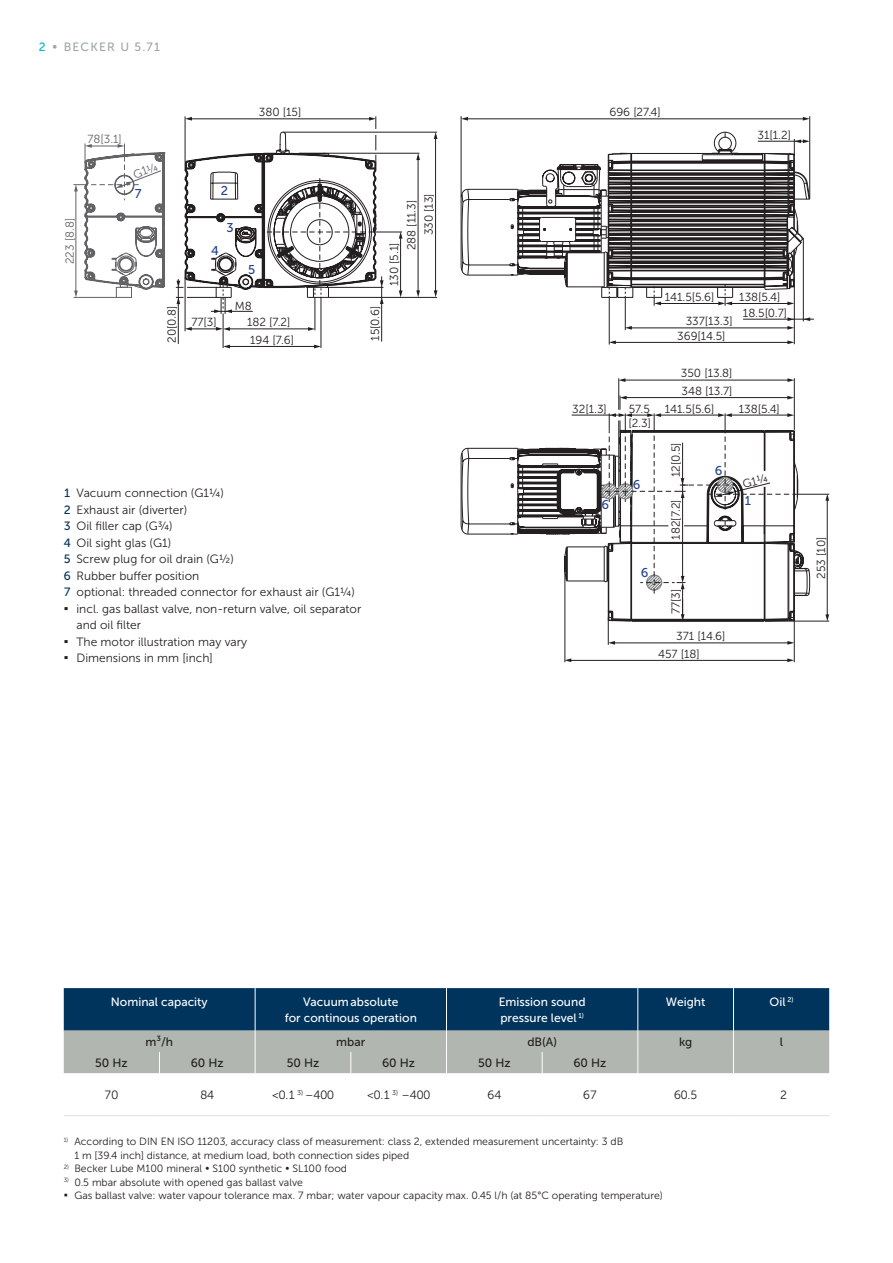
<style>
.page{position:relative;width:893px;height:1263px;background:#fff}
.page>*{position:absolute;margin:0;border:0;box-sizing:border-box;transform-origin:0 0}
.t1{font:700 13.5px/16.5px "Verdana";color:#231f20}
.t2{font:12.75px "Museo Sans 500";color:#22428b}
.t3{font:12px/16.5px "Museo Sans 300";color:#231f20}
.t4{font:12px/16.5px "Museo Sans 500";color:#fff;text-align:center}
.t5{font:12px "Museo Sans 500";color:#231f20}
.t6{font:12px "Museo Sans 500";letter-spacing:.1em;color:#9fa8a0}
.t7{font:12px/16.5px "Museo Sans 500";color:#00345c;text-align:justify}
.t8{font:700 12px "Verdana";color:#231f20}
.t9{font:11.7px/17.5px "Museo Sans 300";color:#231f20}
.t10{font:11.7px "Museo Sans 300";color:#636366}
.t11{font:10.5px/13.5px "Museo Sans 300";color:#231f20}
.t12{font:6.15px/13.5px "Museo Sans 300";color:#231f20}
.s1{color:#00b7c7}
</style>
<div class="page">
<svg style="left:264px;top:131px;width:546px;height:490px"></svg>
<hr style="left:381px;top:303px;width:1px;height:39px;background:#231f20">
<hr style="left:461px;top:116px;width:1px;height:81px;background:#231f20">
<hr style="left:809px;top:116px;width:1px;height:82px;background:#231f20">
<hr style="left:467px;top:119px;width:337px;height:1px;background:#231f20">
<svg style="left:461px;top:117px;width:7px;height:4px"></svg>
<svg style="left:803px;top:117px;width:7px;height:4px"></svg>
<hr style="left:743px;top:319px;width:46px;height:1px;background:#231f20">
<hr style="left:794px;top:378px;width:1px;height:52px;background:#231f20">
<hr style="left:624px;top:380px;width:165px;height:1px;background:#231f20">
<svg style="left:787px;top:378px;width:7px;height:4px"></svg>
<svg style="left:619px;top:378px;width:6px;height:4px"></svg>
<hr style="left:315px;top:298px;width:1px;height:32px;background:#231f20">
<hr style="left:229px;top:329px;width:80px;height:1px;background:#231f20">
<svg style="left:308px;top:327px;width:7px;height:4px"></svg>
<hr style="left:223px;top:313px;width:1px;height:35px;background:#231f20">
<hr style="left:321px;top:298px;width:1px;height:50px;background:#231f20">
<hr style="left:229px;top:346px;width:86px;height:1px;background:#231f20">
<svg style="left:314px;top:345px;width:7px;height:3px"></svg>
<svg style="left:223px;top:345px;width:7px;height:3px"></svg>
<hr style="left:328px;top:297px;width:109px;height:1px;background:#231f20">
<hr style="left:283px;top:132px;width:154px;height:1px;background:#231f20">
<hr style="left:435px;top:138px;width:1px;height:154px;background:#231f20">
<svg style="left:434px;top:132px;width:3px;height:7px"></svg>
<svg style="left:434px;top:290px;width:3px;height:7px"></svg>
<hr style="left:324px;top:153px;width:95px;height:1px;background:#231f20">
<hr style="left:418px;top:159px;width:1px;height:133px;background:#231f20">
<svg style="left:416px;top:153px;width:4px;height:7px"></svg>
<svg style="left:416px;top:290px;width:4px;height:7px"></svg>
<hr style="left:185px;top:277px;width:1px;height:54px;background:#231f20">
<svg style="left:185px;top:327px;width:45px;height:4px"></svg>
<hr style="left:178px;top:303px;width:1px;height:41px;background:#231f20">
<svg style="left:176px;top:116px;width:226px;height:198px"></svg>
<hr style="left:794px;top:618px;width:1px;height:44px;background:#231f20">
<hr style="left:565px;top:572px;width:1px;height:90px;background:#231f20">
<hr style="left:570px;top:660px;width:218px;height:1px;background:#231f20">
<svg style="left:564px;top:658px;width:7px;height:4px"></svg>
<svg style="left:787px;top:658px;width:7px;height:4px"></svg>
<hr style="left:796px;top:494px;width:33px;height:1px;background:#231f20">
<hr style="left:765px;top:621px;width:64px;height:1px;background:#231f20">
<hr style="left:827px;top:499px;width:1px;height:117px;background:#231f20">
<svg style="left:825px;top:494px;width:4px;height:7px"></svg>
<svg style="left:825px;top:614px;width:4px;height:7px"></svg>
<hr style="left:631px;top:328px;width:158px;height:1px;background:#231f20">
<svg style="left:626px;top:326px;width:6px;height:4px"></svg>
<svg style="left:787px;top:317px;width:27px;height:13px"></svg>
<hr style="left:794px;top:286px;width:1px;height:58px;background:#231f20">
<hr style="left:803px;top:238px;width:1px;height:83px;background:#231f20">
<hr style="left:625px;top:297px;width:1px;height:33px;background:#231f20">
<svg style="left:461px;top:132px;width:349px;height:174px"></svg>
<hr style="left:615px;top:342px;width:174px;height:1px;background:#231f20">
<svg style="left:610px;top:340px;width:6px;height:4px"></svg>
<svg style="left:787px;top:340px;width:7px;height:4px"></svg>
<hr style="left:609px;top:297px;width:1px;height:48px;background:#231f20">
<hr style="left:618px;top:378px;width:1px;height:32px;background:#231f20">
<hr style="left:187px;top:287px;width:30px;height:1px;background:#231f20">
<hr style="left:187px;top:297px;width:30px;height:1px;background:#231f20">
<hr style="left:64px;top:1115px;width:95px;height:1px;background:#dee0dc">
<hr style="left:159px;top:1115px;width:96px;height:1px;background:#dee0dc">
<hr style="left:255px;top:1115px;width:96px;height:1px;background:#dee0dc">
<hr style="left:351px;top:1115px;width:95px;height:1px;background:#dee0dc">
<hr style="left:446px;top:1115px;width:96px;height:1px;background:#dee0dc">
<hr style="left:542px;top:1115px;width:96px;height:1px;background:#dee0dc">
<hr style="left:638px;top:1115px;width:95px;height:1px;background:#dee0dc">
<hr style="left:733px;top:1115px;width:96px;height:1px;background:#dee0dc">
<svg style="left:64px;top:988px;width:765px;height:85px;background:#5a7687"></svg>
<svg style="left:73px;top:143px;width:92px;height:155px"></svg>
<svg style="left:467px;top:396px;width:332px;height:249px"></svg>
<p class="t6" style="left:39px;top:40px;width:123px"><span class="s1">2</span> • BECKER U 5.71</p>
<p class="t10" style="left:88px;top:132px;width:36px">78[3.1]</p>
<p class="t10" style="left:63px;top:264px;width:48px;rotate:-90deg">223 [8.8]</p>
<p class="t2" style="left:135px;top:187px;width:8px">7</p>
<p class="t9" style="left:259px;top:104px;width:44px">380 [15]</p>
<p class="t9" style="left:163px;top:343px;width:39px;rotate:-90deg">20[0.8]</p>
<p class="t2" style="left:221px;top:184px;width:9px">2</p>
<p class="t2" style="left:211px;top:244px;width:9px">4</p>
<p class="t2" style="left:227px;top:220px;width:9px">3</p>
<p class="t2" style="left:248px;top:262px;width:9px">5</p>
<p class="t9" style="left:191px;top:314px;width:27px">77[3]</p>
<p class="t9" style="left:247px;top:297px;width:45px;line-height:16.5px;text-indent:-12px">M8<br>182 [7.2]</p>
<p class="t9" style="left:250px;top:331px;width:45px">194 [7.6]</p>
<p class="t9" style="left:366px;top:341px;width:37px;rotate:-90deg">15[0.6]</p>
<p class="t9" style="left:403px;top:250px;width:52px;rotate:-90deg">288 [11.3]</p>
<p class="t9" style="left:420px;top:235px;width:44px;rotate:-90deg">330 [13]</p>
<p class="t9" style="left:385px;top:286px;width:45px;rotate:-90deg">130 [5.1]</p>
<p class="t3" style="left:77px;top:485px;width:286px">Vacuum connection (G1¼)<br>Exhaust air (diverter)<br>Oil filler cap (G¾)<br>Oil sight glas (G1)<br>Screw plug for oil drain (G½)<br>Rubber buffer position<br>optional: threaded connector for exhaust air (G1¼) incl. gas ballast valve, non-return valve, oil separator and oil filter<br>The motor illustration may vary<br>Dimensions in mm [inch]</p>
<p class="t7" style="left:64px;top:485px;width:8px">1<br>2<br>3<br>4<br>5<br>6<br>7</p>
<p class="t1" style="left:64px;top:599px;width:6px">▪</p>
<p class="t1" style="left:64px;top:632px;width:6px">▪ ▪</p>
<p class="t9" style="left:609px;top:104px;width:53px">696 [27.4]</p>
<p class="t9" style="left:758px;top:126px;width:35px">31[1.2]</p>
<p class="t9" style="left:572px;top:400px;width:36px">32[1.3]</p>
<p class="t9" style="left:629px;top:400px;width:23px">57.5</p>
<p class="t9" style="left:628px;top:414px;width:24px">[2.3]</p>
<p class="t2" style="left:601px;top:498px;width:9px">6</p>
<p class="t2" style="left:633px;top:477px;width:9px">6</p>
<p class="t9" style="left:665px;top:288px;width:51px">141.5[5.6]</p>
<p class="t9" style="left:739px;top:288px;width:43px">138[5.4]</p>
<p class="t9" style="left:677px;top:314px;width:57px;line-height:14.5px;text-indent:8px">337[13.3]<br>369[14.5]</p>
<p class="t9" style="left:743px;top:304px;width:46px">18.5[0.7]</p>
<p class="t9" style="left:681px;top:365px;width:53px">350 [13.8]<br>348 [13.7]</p>
<p class="t9" style="left:665px;top:400px;width:51px">141.5[5.6]</p>
<p class="t9" style="left:739px;top:400px;width:43px">138[5.4]</p>
<p class="t9" style="left:667px;top:477px;width:37px;rotate:-90deg">12[0.5]</p>
<p class="t9" style="left:667px;top:539px;width:42px;rotate:-90deg">182[7.2]</p>
<p class="t2" style="left:715px;top:464px;width:9px">6</p>
<p class="t2" style="left:745px;top:494px;width:8px">1</p>
<p class="t2" style="left:641px;top:566px;width:9px">6</p>
<p class="t9" style="left:667px;top:614px;width:27px;rotate:-90deg">77[3]</p>
<p class="t9" style="left:658px;top:627px;width:69px;text-indent:18px">371 [14.6]<br>457 [18]</p>
<p class="t9" style="left:812px;top:579px;width:44px;rotate:-90deg">253 [10]</p>
<p class="t4" style="left:111px;top:993px;width:98px">Nominal capacity</p>
<p class="t4" style="left:285px;top:993px;width:134px">Vacuumabsolute<br>for continous operation</p>
<p class="t4" style="left:499px;top:993px;width:88px;text-align:left">Emission sound pressure level <sup>1)</sup></p>
<p class="t4" style="left:666px;top:993px;width:41px">Weight</p>
<p class="t4" style="left:770px;top:993px;width:25px">Oil <sup>2)</sup></p>
<p class="t5" style="left:145px;top:1035px;width:29px">m³/h</p>
<p class="t5" style="left:336px;top:1035px;width:31px">mbar</p>
<p class="t5" style="left:527px;top:1035px;width:31px">dB(A)</p>
<p class="t5" style="left:679px;top:1035px;width:15px">kg</p>
<p class="t5" style="left:780px;top:1035px;width:5px">l</p>
<p class="t5" style="left:95px;top:1056px;width:34px">50 Hz</p>
<p class="t5" style="left:191px;top:1056px;width:35px">60 Hz</p>
<p class="t5" style="left:287px;top:1056px;width:34px">50 Hz</p>
<p class="t5" style="left:382px;top:1056px;width:35px">60 Hz</p>
<p class="t5" style="left:478px;top:1056px;width:34px">50 Hz</p>
<p class="t5" style="left:573px;top:1056px;width:35px">60 Hz</p>
<p class="t3" style="left:105px;top:1086px;width:15px">70</p>
<p class="t3" style="left:201px;top:1086px;width:15px">84</p>
<p class="t3" style="left:272px;top:1086px;width:63px">&lt;0.1 <sup>3)</sup> –400</p>
<p class="t3" style="left:367px;top:1086px;width:65px">&lt;0.1 <sup>3)</sup> –400</p>
<p class="t3" style="left:488px;top:1086px;width:15px">64</p>
<p class="t3" style="left:583px;top:1086px;width:15px">67</p>
<p class="t3" style="left:674px;top:1086px;width:25px">60.5</p>
<p class="t3" style="left:780px;top:1086px;width:8px">2</p>
<p class="t12" style="left:64px;top:1133px;width:6px">1)</p>
<p class="t12" style="left:64px;top:1160px;width:7px">2)<br>3)</p>
<p class="t8" style="left:64px;top:1186px;width:6px">▪</p>
<p class="t11" style="left:74px;top:1135px;width:590px">According to DIN EN ISO 11203, accuracy class of measurement: class 2, extended measurement uncertainty: 3 dB<br>1 m [39.4 inch] distance, at medium load, both connection sides piped<br>Becker Lube M100 mineral • S100 synthetic • SL100 food<br>0.5 mbar absolute with opened gas ballast valve<br>Gas ballast valve: water vapour tolerance max. 7 mbar; water vapour capacity max. 0.45 l/h (at 85°C operating temperature)</p>
</div>
